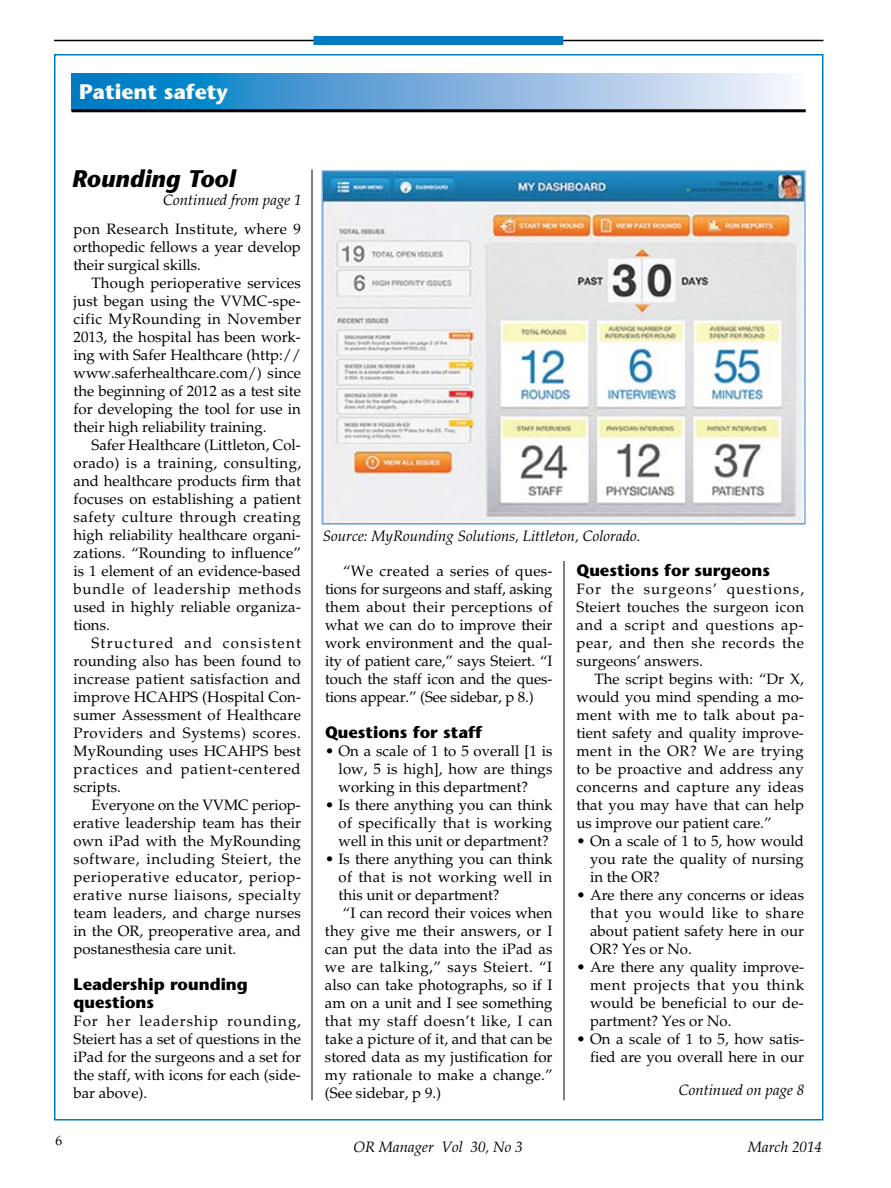
<style>
.page{position:relative;width:891px;height:1188px;background:#fff}
.page>*{position:absolute;margin:0;border:0;box-sizing:border-box;transform-origin:0 0}
.t1{font:italic 700 24px "Stone Sans Std";color:#000}
.t2{font:700 21px "Stone Sans Std";color:#fff}
.t3{font:700 16.5px/18px "Stone Sans Std";color:#000}
.t4{font:15px/18px "Palatino LT Std";color:#000;text-align:justify}
.t5{font:italic 15px "Palatino LT Std";color:#000}
.t6{font:15px "Palatino LT Std";letter-spacing:.025em;color:#000}
.t7{font:15px "Palatino LT Std";letter-spacing:.03em;color:#000}
.t8{font:13.5px "Palatino LT Std";color:#000}
</style>
<div class="page">
<div style="left:54px;top:54px;width:770px;height:1066px;background:#fff;border:2px solid #007ac2"></div>
<hr style="left:54px;top:40px;width:770px;height:1px;background:#000">
<div style="left:314px;top:36px;width:249px;height:9px;background:#007ac2"></div>
<hr style="left:564px;top:561px;width:1px;height:539px;background:#000">
<hr style="left:312px;top:170px;width:1px;height:930px;background:#000">
<svg style="left:72px;top:73px;width:720px;height:36px;background:#71aedc"></svg>
<hr style="left:72px;top:109px;width:734px;height:3px;background:#000">
<img style="left:325px;top:173px;width:478px;height:349px">
<div style="left:322px;top:170px;width:484px;height:355px;border:2px solid #7bacdc"></div>
<h2 class="t2" style="left:79px;top:80px;width:151px">Patient safety</h2>
<h1 class="t1" style="left:72px;top:164px;width:166px">Rounding Tool</h1>
<p class="t5" style="left:163px;top:191px;width:140px">Continued from page 1</p>
<p class="t4" style="left:74px;top:220px;width:229px">pon Research Institute, where 9 orthopedic fellows a year develop their surgical skills.</p>
<p class="t4" style="left:74px;top:274px;width:229px;text-indent:18px">Though perioperative services just began using the VVMC-spe&shy;cific MyRounding in November 2013, the hospital has been work&shy;ing with Safer Healthcare (http:// www.saferhealthcare.com/) since the beginning of 2012 as a test site for developing the tool for use in their high reliability training.</p>
<p class="t4" style="left:74px;top:436px;width:229px;text-indent:18px">Safer Healthcare (Littleton, Col&shy;orado) is a training, consulting, and healthcare products firm that focuses on establishing a patient safety culture through creating high reliability healthcare organi&shy;zations. “Rounding to influence” is 1 element of an evidence-based bundle of leadership methods used in highly reliable organiza&shy;tions.</p>
<p class="t4" style="left:74px;top:634px;width:229px;text-indent:18px">Structured and consistent rounding also has been found to increase patient satisfaction and improve HCAHPS (Hospital Con&shy;sumer Assessment of Healthcare Providers and Systems) scores.<br>MyRounding uses HCAHPS best practices and patient-centered scripts.</p>
<p class="t4" style="left:74px;top:796px;width:229px;text-indent:18px">Everyone on the VVMC periop&shy;erative leadership team has their own iPad with the MyRounding software, including Steiert, the perioperative educator, periop&shy;erative nurse liaisons, specialty team leaders, and charge nurses in the OR, preoperative area, and postanesthesia care unit.</p>
<p class="t3" style="left:74px;top:975px;width:176px">Leadership rounding questions</p>
<p class="t4" style="left:74px;top:1012px;width:229px">For her leadership rounding, Steiert has a set of questions in the iPad for the surgeons and a set for the staff, with icons for each (side&shy;bar above).</p>
<p class="t8" style="left:56px;top:1133px;width:8px">6</p>
<p class="t5" style="left:323px;top:527px;width:319px">Source: MyRounding Solutions, Littleton, Colorado.</p>
<p class="t4" style="left:325px;top:562px;width:229px;text-indent:18px">“We created a series of ques&shy;tions for surgeons and staff, asking them about their perceptions of what we can do to improve their work environment and the qual&shy;ity of patient care,” says Steiert. “I touch the staff icon and the ques&shy;tions appear.” (See sidebar, p 8.)</p>
<p class="t3" style="left:325px;top:723px;width:159px">Questions for staff</p>
<p class="t4" style="left:339px;top:742px;width:216px;text-indent:-14px">• On a scale of 1 to 5 overall [1 is low, 5 is high], how are things working in this department?</p>
<p class="t4" style="left:339px;top:796px;width:216px;text-indent:-13px">• Is there anything you can think of specifically that is working well in this unit or department?</p>
<p class="t4" style="left:325px;top:850px;width:229px">• Is there anything you can think</p>
<p class="t6" style="left:338px;top:868px;width:215px">of that is not working well in</p>
<p class="t4" style="left:338px;top:886px;width:163px">this unit or department?</p>
<p class="t4" style="left:343px;top:904px;width:211px">“I can record their voices when</p>
<p class="t4" style="left:325px;top:922px;width:229px">they give me their answers, or I</p>
<p class="t4" style="left:325px;top:940px;width:229px">can put the data into the iPad as</p>
<p class="t7" style="left:325px;top:958px;width:229px">we are talking,” says Steiert. “I</p>
<p class="t4" style="left:325px;top:976px;width:229px">also can take photographs, so if I</p>
<p class="t4" style="left:325px;top:994px;width:229px">am on a unit and I see something</p>
<p class="t6" style="left:325px;top:1012px;width:229px">that my staff doesn’t like, I can</p>
<p class="t4" style="left:325px;top:1030px;width:229px">take a picture of it, and that can be</p>
<p class="t4" style="left:325px;top:1048px;width:229px">stored data as my justification for</p>
<p class="t4" style="left:325px;top:1066px;width:229px">my rationale to make a change.”</p>
<p class="t4" style="left:325px;top:1084px;width:118px">(See sidebar, p 9.)</p>
<p class="t3" style="left:576px;top:561px;width:195px">Questions for surgeons</p>
<p class="t4" style="left:576px;top:580px;width:229px">For the surgeons’ questions, Steiert touches the surgeon icon and a script and questions ap&shy;pear, and then she records the surgeons’ answers.</p>
<p class="t4" style="left:576px;top:670px;width:229px;text-indent:18px">The script begins with: “Dr X, would you mind spending a mo&shy;ment with me to talk about pa&shy;tient safety and quality improve&shy;ment in the OR? We are trying to be proactive and address any concerns and capture any ideas that you may have that can help us improve our patient care.”</p>
<p class="t4" style="left:590px;top:832px;width:216px;text-indent:-14px">• On a scale of 1 to 5, how would you rate the quality of nursing in the OR?</p>
<p class="t4" style="left:590px;top:886px;width:216px;text-indent:-14px">• Are there any concerns or ideas that you would like to share about patient safety here in our OR? Yes or No.</p>
<p class="t4" style="left:590px;top:958px;width:216px;text-indent:-14px">• Are there any quality improve&shy;ment projects that you think would be beneficial to our de&shy;partment? Yes or No.</p>
<p class="t4" style="left:577px;top:1030px;width:229px;text-align:right">• On a scale of 1 to 5, how satis&shy;fied are you overall here in our</p>
<p class="t5" style="left:679px;top:1082px;width:127px">Continued on page 8</p>
<p class="t5" style="left:353px;top:1138px;width:171px">OR Manager Vol 30, No 3</p>
<p class="t5" style="left:748px;top:1138px;width:76px">March 2014</p>
</div>
